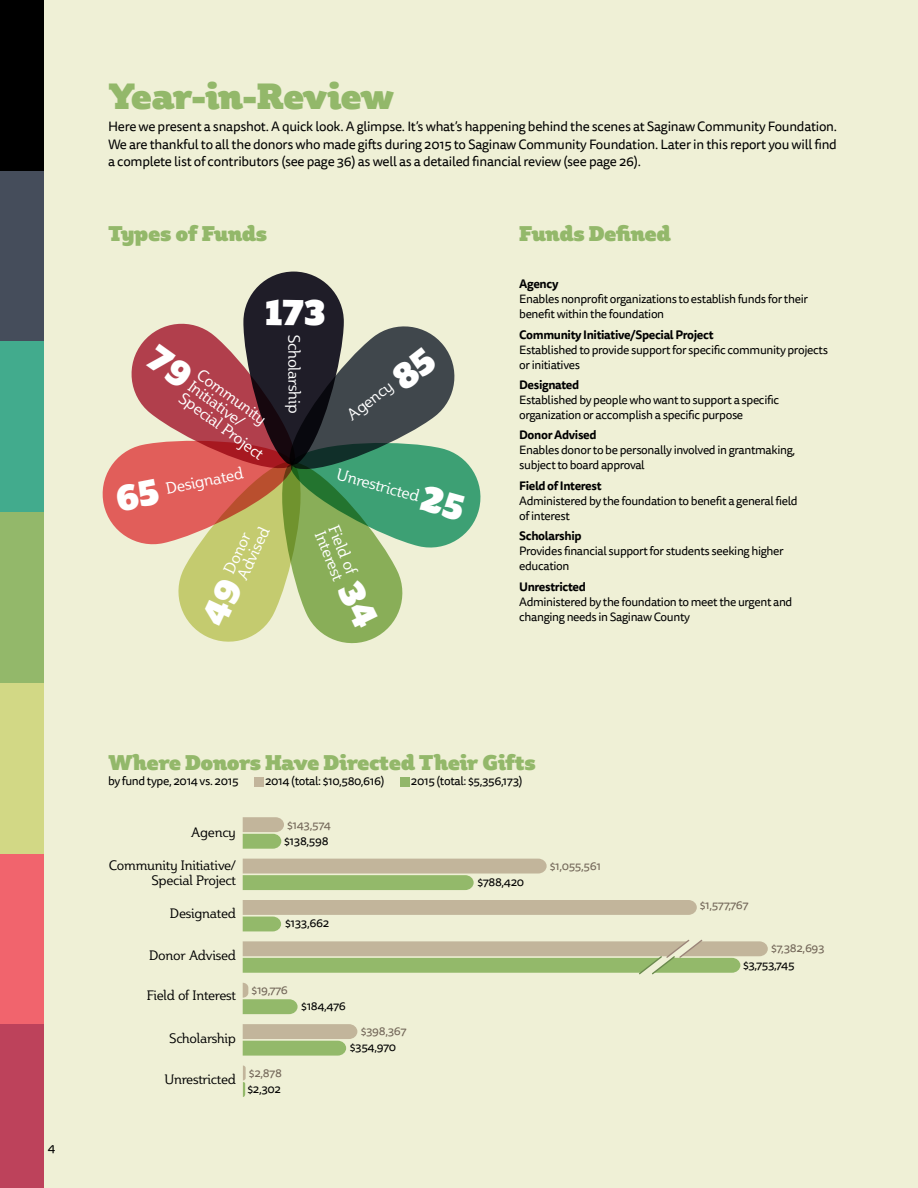
<style>
.page{position:relative;width:918px;height:1188px;background:#eff0d6}
.page>*{position:absolute;margin:0;border:0;box-sizing:border-box;transform-origin:0 0}
.t1{font:36px "Plume Ad";letter-spacing:-.02em;color:#93b86a}
.t2{font:21px "Plume Ad";letter-spacing:-.02em;color:#93b86a}
.t3{font:16.05px/14.7px "Plume";letter-spacing:-.025em;color:#fff}
.t4{font:13.5px/17.2px "Tisa Sans Pro";letter-spacing:-.02em;color:#000;text-align:justify}
.t5{font:13.5px/14.2px "Plume";letter-spacing:-.02em;color:#000;text-align:right}
.t6{font:12.75px "Tisa Sans Pro";color:#000}
.t7{font:12px/15px "Tisa Sans Pro";letter-spacing:-.03em;color:#000}
.t8{font:700 12px "Tisa Sans Pro";letter-spacing:-.03em;color:#000}
.t9{font:12px "Tisa Sans Pro";letter-spacing:-.03em;color:#726658}
.s1{font-family:"Plume Ad";font-size:35.55px}
</style>
<div class="page">
<div style="left:254px;top:777px;width:9px;height:9px;background:#c2b59b"></div>
<div style="left:400px;top:777px;width:9px;height:9px;background:#91b669"></div>
<svg style="left:243px;top:817px;width:41px;height:32px"></svg>
<svg style="left:243px;top:859px;width:304px;height:31px"></svg>
<svg style="left:243px;top:900px;width:454px;height:31px"></svg>
<svg style="left:243px;top:983px;width:55px;height:31px"></svg>
<svg style="left:243px;top:1024px;width:114px;height:32px;background:#b4be8e"></svg>
<svg style="left:243px;top:1066px;width:3px;height:31px"></svg>
<svg style="left:243px;top:939px;width:525px;height:36px"></svg>
<div style="left:0;top:0;width:44px;height:211px;background:#000"></div>
<div style="left:0;top:171px;width:44px;height:211px;background:#454d5b"></div>
<div style="left:0;top:342px;width:44px;height:210px;background:#42ab8d"></div>
<div style="left:0;top:512px;width:44px;height:211px;background:#93b86a"></div>
<div style="left:0;top:683px;width:44px;height:211px;background:#d2d885"></div>
<div style="left:0;top:854px;width:44px;height:211px;background:#f1646d"></div>
<div style="left:0;top:1025px;width:44px;height:163px;background:#bd425b"></div>
<svg style="left:103px;top:272px;width:377px;height:371px"></svg>
<p class="t6" style="left:48px;top:1139px;width:9px">4</p>
<h1 class="t1" style="left:108px;top:73px;width:288px">Year-in-Review</h1>
<p class="t4" style="left:108px;top:118px;width:731px">Here we present a snapshot. A quick look. A glimpse. It’s what’s happening behind the scenes at Saginaw Community Foundation.<br>We are thankful to all the donors who made gifts during 2015 to Saginaw Community Foundation. Later in this report you will find a complete list of contributors (see page 36) as well as a detailed financial review (see page 26).</p>
<h2 class="t2" style="left:108px;top:220px;width:161px">Types of Funds</h2>
<h3 class="t3" style="left:203px;top:366px;width:102px;rotate:36deg">Community<br>Initiative/<br>Special Project</h3>
<h3 class="t3" style="left:302px;top:335px;width:81px;rotate:90deg">Scholarship</h3>
<h3 class="t3" style="left:344px;top:410px;width:55px;rotate:-38deg">Agency</h3>
<h3 class="t3" style="left:114px;top:491px;width:132px;rotate:-11deg"><span class="s1">65</span> Designated</h3>
<h3 class="t3" style="left:221px;top:569px;width:57px;rotate:-65deg">Donor<br>Advised</h3>
<h3 class="t3" style="left:340px;top:523px;width:53px;rotate:68deg">Field of<br>Interest</h3>
<h3 class="t3" style="left:339px;top:467px;width:87px;rotate:15deg">Unrestricted</h3>
<h2 class="t2" style="left:519px;top:220px;width:153px">Funds Defined</h2>
<p class="t8" style="left:519px;top:275px;width:41px">Agency</p>
<p class="t7" style="left:519px;top:292px;width:290px">Enables nonprofit organizations to establish funds for their benefit within the foundation</p>
<p class="t8" style="left:519px;top:325px;width:196px">Community Initiative/Special Project</p>
<p class="t7" style="left:519px;top:342px;width:310px">Established to provide support for specific community projects or initiatives</p>
<p class="t8" style="left:519px;top:376px;width:62px">Designated</p>
<p class="t7" style="left:519px;top:393px;width:261px">Established by people who want to support a specific organization or accomplish a specific purpose</p>
<p class="t8" style="left:519px;top:426px;width:79px">Donor Advised</p>
<p class="t7" style="left:519px;top:443px;width:278px">Enables donor to be personally involved in grantmaking, subject to board approval</p>
<p class="t8" style="left:519px;top:477px;width:84px">Field of Interest</p>
<p class="t7" style="left:519px;top:493px;width:280px">Administered by the foundation to benefit a general field of interest</p>
<p class="t8" style="left:519px;top:527px;width:64px">Scholarship</p>
<p class="t7" style="left:519px;top:544px;width:266px">Provides financial support for students seeking higher education</p>
<p class="t8" style="left:519px;top:577px;width:68px">Unrestricted</p>
<p class="t7" style="left:519px;top:594px;width:275px">Administered by the foundation to meet the urgent and changing needs in Saginaw County</p>
<h2 class="t2" style="left:108px;top:749px;width:430px">Where Donors Have Directed Their Gifts</h2>
<p class="t7" style="left:108px;top:774px;width:132px">by fund type, 2014 vs. 2015</p>
<p class="t7" style="left:265px;top:774px;width:121px">2014 (total: $10,580,616)</p>
<p class="t7" style="left:411px;top:774px;width:113px">2015 (total: $5,356,173)</p>
<p class="t5" style="left:191px;top:825px;width:46px">Agency</p>
<p class="t5" style="left:109px;top:858px;width:129px">Community Initiative/<br>Special Project</p>
<p class="t5" style="left:170px;top:906px;width:68px">Designated</p>
<p class="t5" style="left:149px;top:948px;width:88px">Donor Advised</p>
<p class="t5" style="left:147px;top:988px;width:91px">Field of Interest</p>
<p class="t5" style="left:170px;top:1031px;width:68px">Scholarship</p>
<p class="t5" style="left:164px;top:1072px;width:73px">Unrestricted</p>
<p class="t9" style="left:287px;top:816px;width:45px">$143,574</p>
<p class="t7" style="left:284px;top:833px;width:46px">$138,598</p>
<p class="t7" style="left:285px;top:916px;width:46px">$133,662</p>
<p class="t9" style="left:252px;top:982px;width:38px">$19,776</p>
<p class="t9" style="left:249px;top:1065px;width:34px">$2,878</p>
<p class="t7" style="left:247px;top:1082px;width:35px">$2,302</p>
<p class="t7" style="left:301px;top:998px;width:46px">$184,476</p>
<p class="t9" style="left:361px;top:1023px;width:48px">$398,367</p>
<p class="t7" style="left:350px;top:1040px;width:48px">$354,970</p>
<p class="t7" style="left:477px;top:874px;width:48px">$788,420</p>
<p class="t9" style="left:550px;top:857px;width:53px">$1,055,561</p>
<p class="t9" style="left:700px;top:897px;width:50px">$1,577,767</p>
<p class="t9" style="left:771px;top:939px;width:55px">$7,382,693</p>
<p class="t7" style="left:743px;top:958px;width:53px">$3,753,745</p>
</div>
